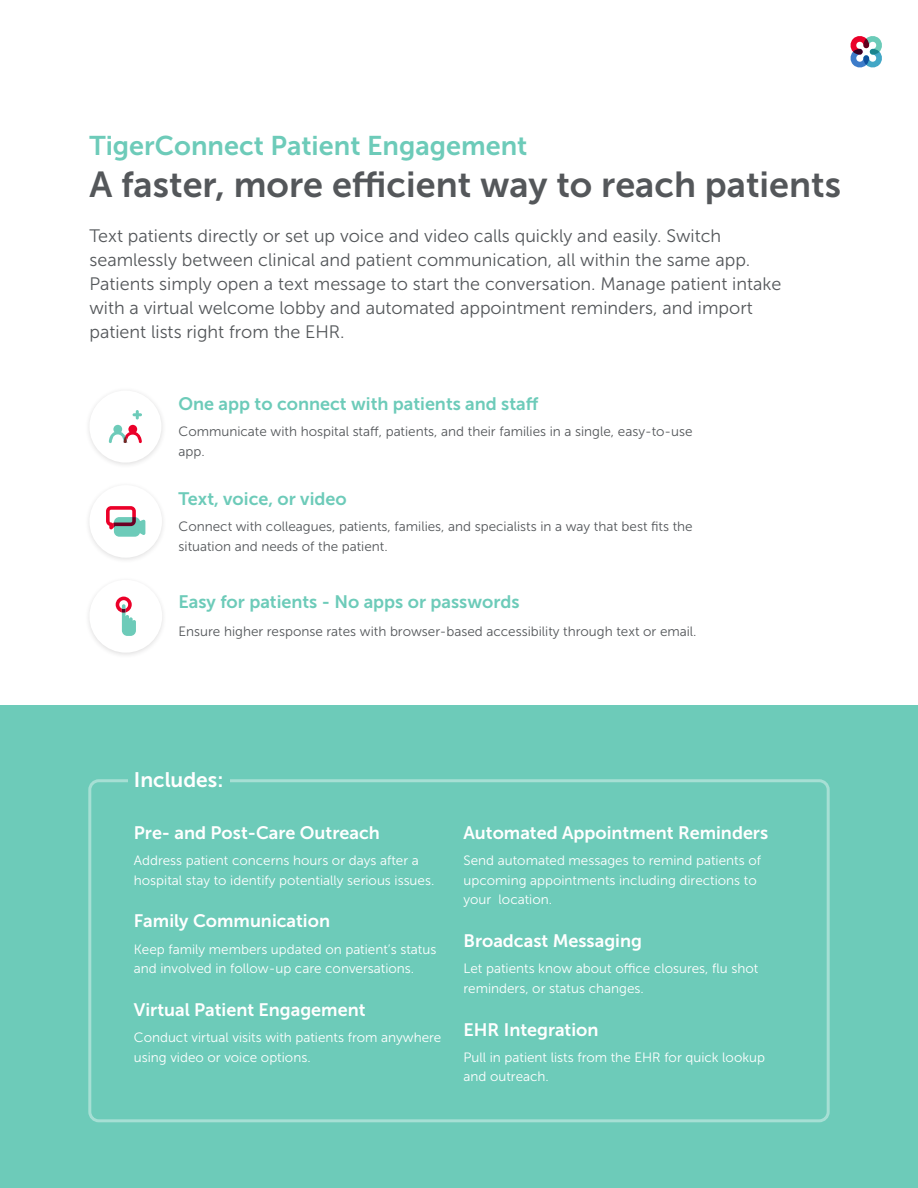
<style>
.page{position:relative;width:918px;height:1188px;background:#fff}
.page>*{position:absolute;margin:0;border:0;box-sizing:border-box;transform-origin:0 0}
.Sub_Header_small{font:36px "Museo Sans 700";color:#54575a}
.Sub_Header_small-2{font:27px "Museo Sans 700";color:#6dcbb9}
.Body_Small{font:21px "Museo Sans 700";color:#fff}
.Body{font:18px/24px "Museo Sans 300";color:#54575a}
.Body_Small-2{font:18px "Museo Sans 700";color:#fff}
.Body-2{font:18px "Museo Sans 700";color:#6dcbb9}
.Bullets{font:13.5px/19.5px "Museo Sans 300";color:#fff}
.Body-3{font:13.5px/19.5px "Museo Sans 300";color:#54575a}
</style>
<div class="page">
<svg style="left:850px;top:36px;width:32px;height:32px"></svg>
<div style="left:84px;top:576px;width:83px;height:83px;background:#231f20;opacity:.14"></div>
<div style="left:89px;top:580px;width:73px;height:73px;background:#fff;border-radius:50%"></div>
<svg style="left:116px;top:597px;width:20px;height:39px"></svg>
<div style="left:84px;top:482px;width:83px;height:82px;background:#231f20;opacity:.14"></div>
<div style="left:89px;top:485px;width:73px;height:73px;background:#fff;border-radius:50%"></div>
<svg style="left:106px;top:506px;width:39px;height:31px"></svg>
<div style="left:84px;top:387px;width:83px;height:82px;background:#231f20;opacity:.14"></div>
<div style="left:89px;top:391px;width:72px;height:72px;background:#fff;border-radius:50%"></div>
<svg style="left:109px;top:410px;width:33px;height:33px"></svg>
<div style="left:0;top:705px;width:918px;height:483px;background:#6dcbb9"></div>
<div style="left:88px;top:779px;width:742px;height:343px;border:3px solid #feffff;border-radius:9px"></div>
<div style="left:128px;top:766px;width:102px;height:27px;background:#6dcbb9"></div>
<p class="Sub_Header_small-2" style="left:89px;top:131px;width:440px">TigerConnect Patient Engagement</p>
<p class="Sub_Header_small" style="left:89px;top:165px;width:753px">A faster, more efficient way to reach patients</p>
<p class="Body" style="left:89px;top:224px;width:693px">Text patients directly or set up voice and video calls quickly and easily. Switch seamlessly between clinical and patient communication, all within the same app.<br>Patients simply open a text message to start the conversation. Manage patient intake with a virtual welcome lobby and automated appointment reminders, and import patient lists right from the EHR.</p>
<p class="Body-2" style="left:179px;top:394px;width:361px">One app to connect with patients and staff</p>
<p class="Body-3" style="left:179px;top:422px;width:516px">Communicate with hospital staff, patients, and their families in a single, easy-to-use app.</p>
<p class="Body-2" style="left:179px;top:489px;width:170px">Text, voice, or video</p>
<p class="Body-3" style="left:179px;top:517px;width:516px">Connect with colleagues, patients, families, and specialists in a way that best fits the situation and needs of the patient.</p>
<p class="Body-2" style="left:179px;top:592px;width:343px">Easy for patients - No apps or passwords</p>
<p class="Body-3" style="left:179px;top:622px;width:520px">Ensure higher response rates with browser-based accessibility through text or email.</p>
<p class="Body_Small" style="left:134px;top:768px;width:91px">Includes:</p>
<p class="Body_Small-2" style="left:134px;top:823px;width:248px">Pre- and Post-Care Outreach</p>
<p class="Bullets" style="left:134px;top:851px;width:302px">Address patient concerns hours or days after a hospital stay to identify potentially serious issues.</p>
<p class="Body_Small-2" style="left:134px;top:911px;width:198px">Family Communication</p>
<p class="Bullets" style="left:134px;top:939px;width:304px">Keep family members updated on patient’s status and involved in follow-up care conversations.</p>
<p class="Body_Small-2" style="left:134px;top:1000px;width:233px">Virtual Patient Engagement</p>
<p class="Bullets" style="left:134px;top:1028px;width:309px">Conduct virtual visits with patients from anywhere using video or voice options.</p>
<p class="Body_Small-2" style="left:464px;top:823px;width:306px">Automated Appointment Reminders</p>
<p class="Bullets" style="left:464px;top:851px;width:299px">Send automated messages to remind patients of upcoming appointments including directions to your location.</p>
<p class="Body_Small-2" style="left:464px;top:931px;width:180px">Broadcast Messaging</p>
<p class="Bullets" style="left:464px;top:959px;width:296px">Let patients know about office closures, flu shot reminders, or status changes.</p>
<p class="Body_Small-2" style="left:464px;top:1019px;width:137px">EHR Integration</p>
<p class="Bullets" style="left:464px;top:1048px;width:303px">Pull in patient lists from the EHR for quick lookup and outreach.</p>
</div>
